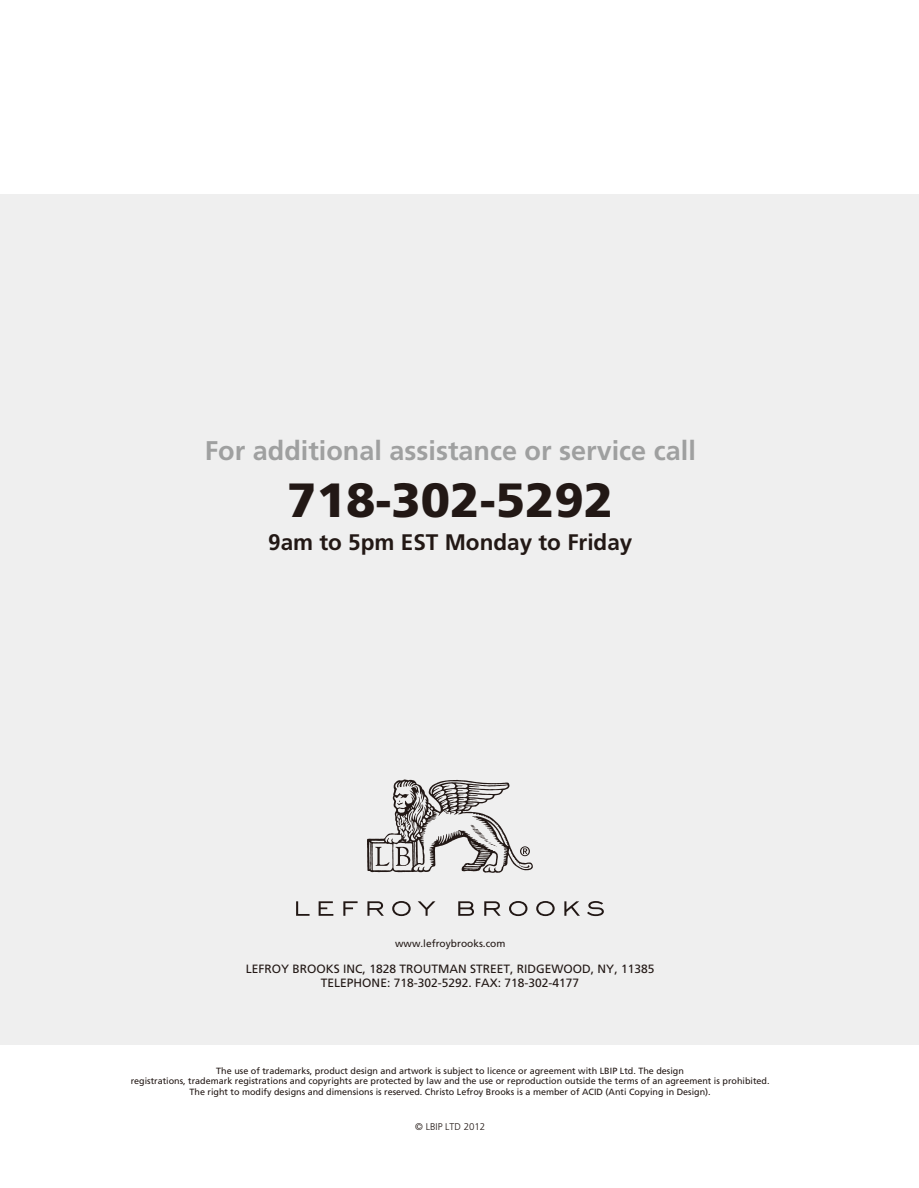
<style>
.page{position:relative;width:919px;height:1188px;background:#fff}
.page>*{position:absolute;margin:0;border:0;box-sizing:border-box;transform-origin:0 0}
.t1{font:900 48px "Frutiger";color:#221815}
.t2{font:700 27px "Frutiger";color:#9fa0a0}
.t3{font:700 22.5px "Frutiger";color:#221815}
.t4{font:12px/14.4px "Frutiger";color:#221815;text-align:center}
.t5{font:10.2px "Frutiger";color:#221815}
.t6{font:300 9.75px "Frutiger LT Std";color:#221815}
.t7{font:9px/10.8px "Frutiger";color:#221815;text-align:center}
</style>
<div class="page">
<div style="left:0;top:195px;width:918px;height:850px;background:#efefef"></div>
<svg style="left:367px;top:779px;width:165px;height:94px"></svg>
<svg style="left:296px;top:901px;width:13px;height:15px"></svg>
<svg style="left:318px;top:901px;width:15px;height:15px"></svg>
<svg style="left:343px;top:901px;width:14px;height:15px"></svg>
<svg style="left:367px;top:901px;width:16px;height:15px"></svg>
<svg style="left:392px;top:901px;width:18px;height:15px"></svg>
<svg style="left:417px;top:901px;width:18px;height:15px"></svg>
<svg style="left:458px;top:901px;width:15px;height:15px"></svg>
<svg style="left:484px;top:901px;width:16px;height:15px"></svg>
<svg style="left:509px;top:901px;width:18px;height:15px"></svg>
<svg style="left:536px;top:901px;width:18px;height:15px"></svg>
<svg style="left:564px;top:901px;width:15px;height:15px"></svg>
<svg style="left:587px;top:901px;width:16px;height:15px"></svg>
<h2 class="t2" style="left:205px;top:435px;width:492px">For additional assistance or service call</h2>
<h1 class="t1" style="left:287px;top:471px;width:327px">718-302-5292</h1>
<h3 class="t3" style="left:268px;top:529px;width:365px">9am to 5pm EST Monday to Friday</h3>
<p class="t5" style="left:395px;top:938px;width:112px">www.lefroybrooks.com</p>
<h3 class="t4" style="left:246px;top:961px;width:410px">LEFROY BROOKS INC, 1828 TROUTMAN STREET, RIDGEWOOD, NY, 11385<br>TELEPHONE: 718-302-5292. FAX: 718-302-4177</h3>
<p class="t7" style="left:131px;top:1065px;width:640px">The use of trademarks, product design and artwork is subject to licence or agreement with LBIP Ltd. The design<br>registrations, trademark registrations and copyrights are protected by law and the use or reproduction outside the terms of an agreement is prohibited.<br>The right to modify designs and dimensions is reserved. Christo Lefroy Brooks is a member of ACID (Anti Copying in Design).</p>
<p class="t6" style="left:415px;top:1121px;width:72px">© LBIP LTD 2012</p>
</div>
